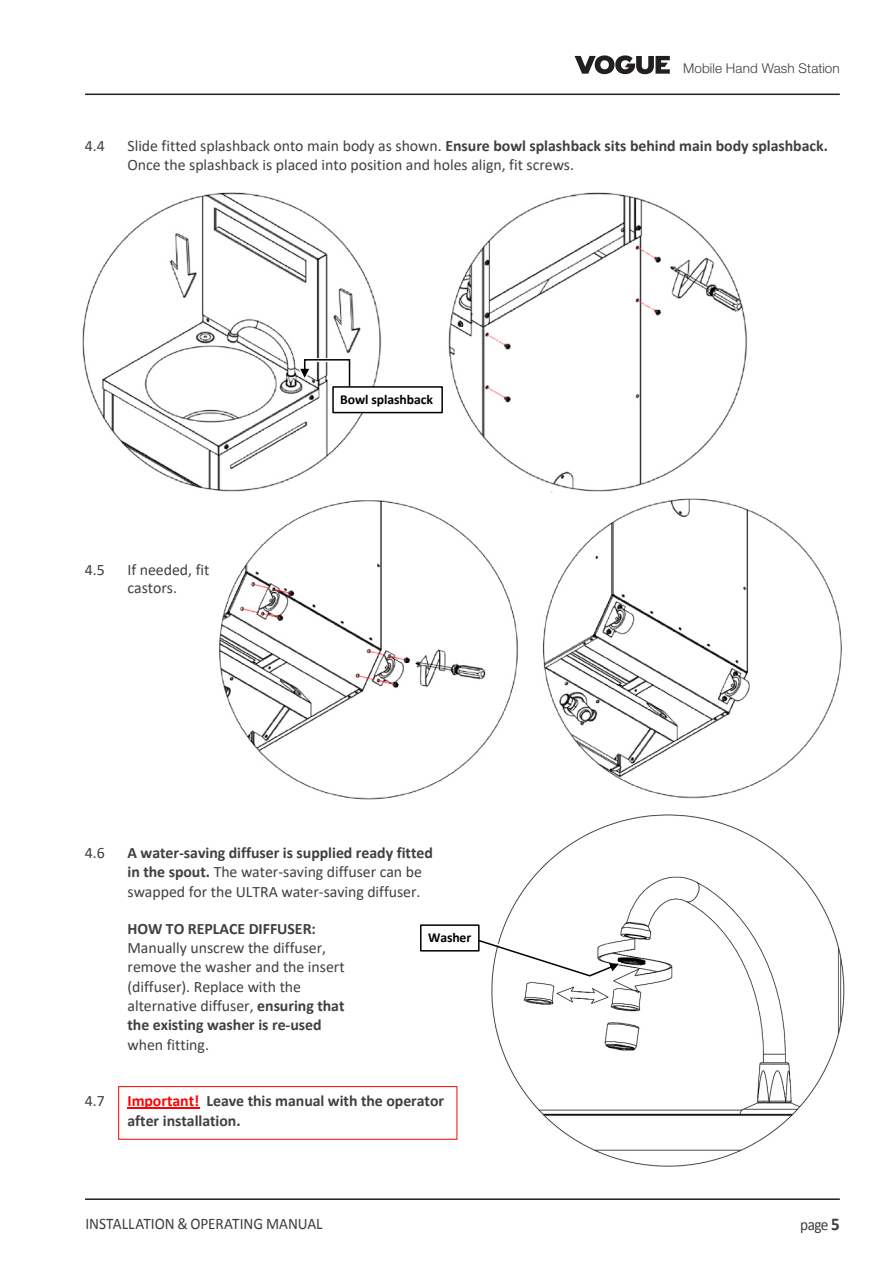
<style>
.page{position:relative;width:893px;height:1263px;background:#fff}
.page>*{position:absolute;margin:0;border:0;box-sizing:border-box;transform-origin:0 0}
.t1{font:16.2px "Calibri";color:#3e3e3f;scale:.95 1}
.t2{font:15.9px/19.2px "Calibri";letter-spacing:-.005em;color:#404040}
.t3{font:700 15.9px/19.8px "Calibri";letter-spacing:-.005em;color:#404040}
.t4{font:700 13.65px "Calibri";letter-spacing:-.005em;color:#000}
.t5{font:300 13.5px "Helvetica Neue LT Std";letter-spacing:.01em;color:#3e3e3f}
.s1{font-weight:700}
.s2{color:#f00}
.s3{font-weight:700;font-size:18px}
</style>
<div class="page">
<hr style="left:85px;top:94px;width:755px;height:1px;background:#231f20">
<hr style="left:85px;top:1198px;width:755px;height:2px;background:#231f20">
<svg style="left:575px;top:55px;width:95px;height:19px"></svg>
<img style="left:82px;top:192px;width:665px;height:301px">
<img style="left:219px;top:498px;width:623px;height:302px">
<hr style="left:127px;top:1107px;width:72px;height:1px;background:#f00">
<svg style="left:298px;top:358px;width:55px;height:34px"></svg>
<div style="left:333px;top:387px;width:109px;height:26px;background:#fff"></div>
<div style="left:332px;top:386px;width:111px;height:27px;border:2px solid #000"></div>
<img style="left:491px;top:814px;width:354px;height:353px">
<svg style="left:462px;top:933px;width:159px;height:43px"></svg>
<div style="left:421px;top:925px;width:58px;height:26px;background:#fff"></div>
<div style="left:420px;top:924px;width:60px;height:27px;border:2px solid #000"></div>
<div style="left:118px;top:1086px;width:339px;height:54px;border:1px solid #f00"></div>
<p class="t5" style="left:683px;top:60px;width:158px">Mobile Hand Wash Station</p>
<p class="t2" style="left:85px;top:136px;width:21px">4.4</p>
<p class="t2" style="left:127px;top:135px;width:702px">Slide fitted splashback onto main body as shown. <span class="s1">Ensure bowl splashback sits behind main body splashback.<br></span>Once the splashback is placed into position and holes align, fit screws.</p>
<p class="t2" style="left:85px;top:560px;width:21px">4.5</p>
<p class="t2" style="left:127px;top:560px;width:83px;line-height:18px">If needed, fit castors.</p>
<p class="t4" style="left:340px;top:390px;width:94px">Bowl splashback</p>
<p class="t2" style="left:85px;top:843px;width:21px">4.6</p>
<p class="t2" style="left:127px;top:843px;width:307px"><span class="s1">A water-saving diffuser is supplied ready fitted in the spout.</span> The water-saving diffuser can be swapped for the ULTRA water-saving diffuser.</p>
<p class="t2" style="left:127px;top:919px;width:219px"><span class="s1">HOW TO REPLACE DIFFUSER:<br></span>Manually unscrew the diffuser, remove the washer and the insert (diffuser). Replace with the alternative diffuser, <span class="s1">ensuring that the existing washer is re-used </span>when fitting.</p>
<p class="t4" style="left:428px;top:928px;width:45px">Washer</p>
<p class="t2" style="left:85px;top:1090px;width:21px">4.7</p>
<p class="t3" style="left:127px;top:1090px;width:318px"><span class="s2">Important!</span> Leave this manual with the operator after installation.</p>
<p class="t1" style="left:85px;top:1212px;width:251px">INSTALLATION &amp; OPERATING MANUAL</p>
<p class="t1" style="left:800px;top:1213px;width:43px">page <span class="s3">5</span></p>
</div>
